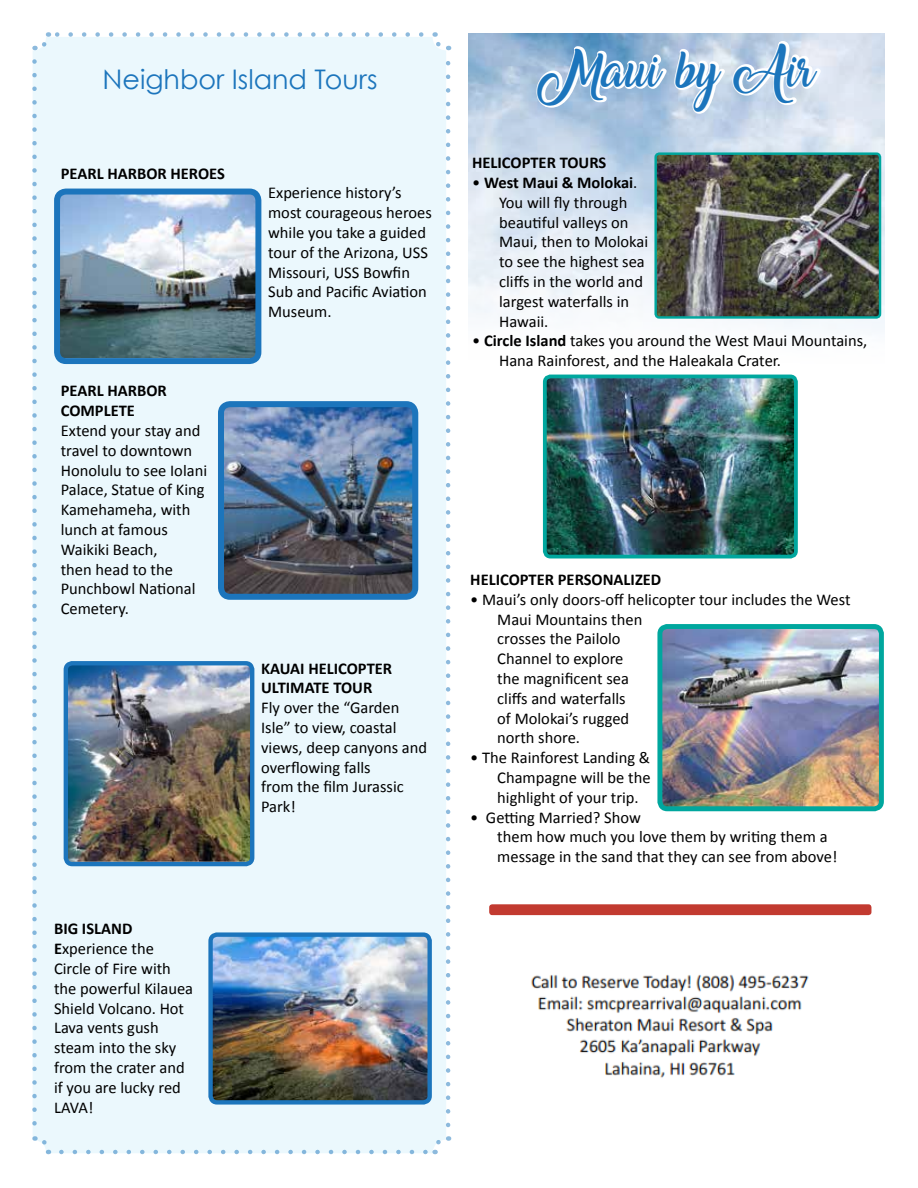
<style>
.page{position:relative;width:918px;height:1188px;background:#fff}
.page>*{position:absolute;margin:0;border:0;box-sizing:border-box;transform-origin:0 0}
.t1{font:31.5px "Amarillo";color:#1c75bc}
.t2{font:27px "Century Gothic";color:#1c75bc}
.t3{font:16.5px/19.8px "Calibri";color:#000}
.t4{font:700 16.5px/19.8px "Calibri";color:#000}
.s1{font-weight:700}
</style>
<div class="page">
<img style="left:469px;top:34px;width:415px;height:366px">
<div style="left:489px;top:904px;width:382px;height:11px;background:#c23a30;border-radius:3px"></div>
<img style="left:657px;top:155px;width:221px;height:161px">
<div style="left:654px;top:152px;width:227px;height:167px;border:2px solid #00a79e;border-radius:4px"></div>
<img style="left:663px;top:630px;width:215px;height:175px">
<div style="left:657px;top:624px;width:227px;height:187px;border:5px solid #00a79e;border-radius:7px"></div>
<svg style="left:535px;top:33px;width:289px;height:243px;background:#a7b6c0"></svg>
<img style="left:32px;top:32px;width:418px;height:1122px">
<img style="left:213px;top:937px;width:214px;height:163px">
<div style="left:208px;top:932px;width:224px;height:173px;border:4px solid #1c75bc;border-radius:7px"></div>
<img style="left:61px;top:196px;width:193px;height:161px">
<div style="left:54px;top:189px;width:207px;height:175px;border:6px solid #1c75bc;border-radius:9px"></div>
<img style="left:548px;top:380px;width:245px;height:173px">
<div style="left:543px;top:375px;width:255px;height:183px;border:4px solid #00a79e;border-radius:6px"></div>
<img style="left:531px;top:974px;width:278px;height:104px">
<h2 class="t2" style="left:102px;top:61px;width:277px">Neighbor Island Tours</h2>
<p class="t4" style="left:61px;top:162px;width:166px">PEARL HARBOR HEROES</p>
<p class="t4" style="left:61px;top:380px;width:108px">PEARL HARBOR<br>COMPLETE</p>
<p class="t3" style="left:61px;top:420px;width:148px">Extend your stay and travel to downtown<br>Honolulu to see Iolani<br>Palace, Statue of King<br>Kamehameha, with lunch at famous<br>Waikiki Beach,<br>then head to the<br>Punchbowl National<br>Cemetery.</p>
<p class="t3" style="left:268px;top:182px;width:165px">Experience history’s most courageous heroes while you take a guided tour of the Arizona, USS<br>Missouri, USS Bowfin<br>Sub and Pacific Aviation<br>Museum.</p>
<p class="t4" style="left:261px;top:657px;width:133px">KAUAI HELICOPTER<br>ULTIMATE TOUR</p>
<p class="t3" style="left:261px;top:697px;width:167px">Fly over the “Garden<br>Isle” to view, coastal views, deep canyons and overflowing falls<br>from the film Jurassic<br>Park!</p>
<p class="t3" style="left:54px;top:918px;width:141px"><span class="s1">BIG ISLAND<br>E</span>xperience the<br>Circle of Fire with the powerful Kilauea<br>Shield Volcano. Hot<br>Lava vents gush steam into the sky from the crater and if you are lucky red<br>LAVA!</p>
<h1 class="t1" style="left:540px;top:57px;width:277px">Maui by Air</h1>
<p class="t4" style="left:472px;top:152px;width:136px">HELICOPTER TOURS</p>
<p class="t3" style="left:499px;top:172px;width:151px;text-indent:-27px">• <span class="s1">West Maui &amp; Molokai</span>.<br>You will fly through beautiful valleys on<br>Maui, then to Molokai to see the highest sea cliffs in the world and largest waterfalls in<br>Hawaii.</p>
<p class="t3" style="left:499px;top:330px;width:370px;text-indent:-27px">• <span class="s1">Circle Island</span> takes you around the West Maui Mountains,<br>Hana Rainforest, and the Haleakala Crater.</p>
<p class="t4" style="left:470px;top:569px;width:193px">HELICOPTER PERSONALIZED</p>
<p class="t3" style="left:497px;top:589px;width:355px;text-indent:-27px">• Maui’s only doors-off helicopter tour includes the West<br>Maui Mountains then<br>crosses the Pailolo<br>Channel to explore<br>the magnificent sea<br>cliffs and waterfalls<br>of Molokai’s rugged<br>north shore.</p>
<p class="t3" style="left:497px;top:747px;width:155px;text-align:justify;text-indent:-27px">• The Rainforest Landing &amp; Champagne will be the highlight of your trip.</p>
<p class="t3" style="left:497px;top:806px;width:342px;text-indent:-27px">• Getting Married? Show<br>them how much you love them by writing them a message in the sand that they can see from above!</p>
</div>
